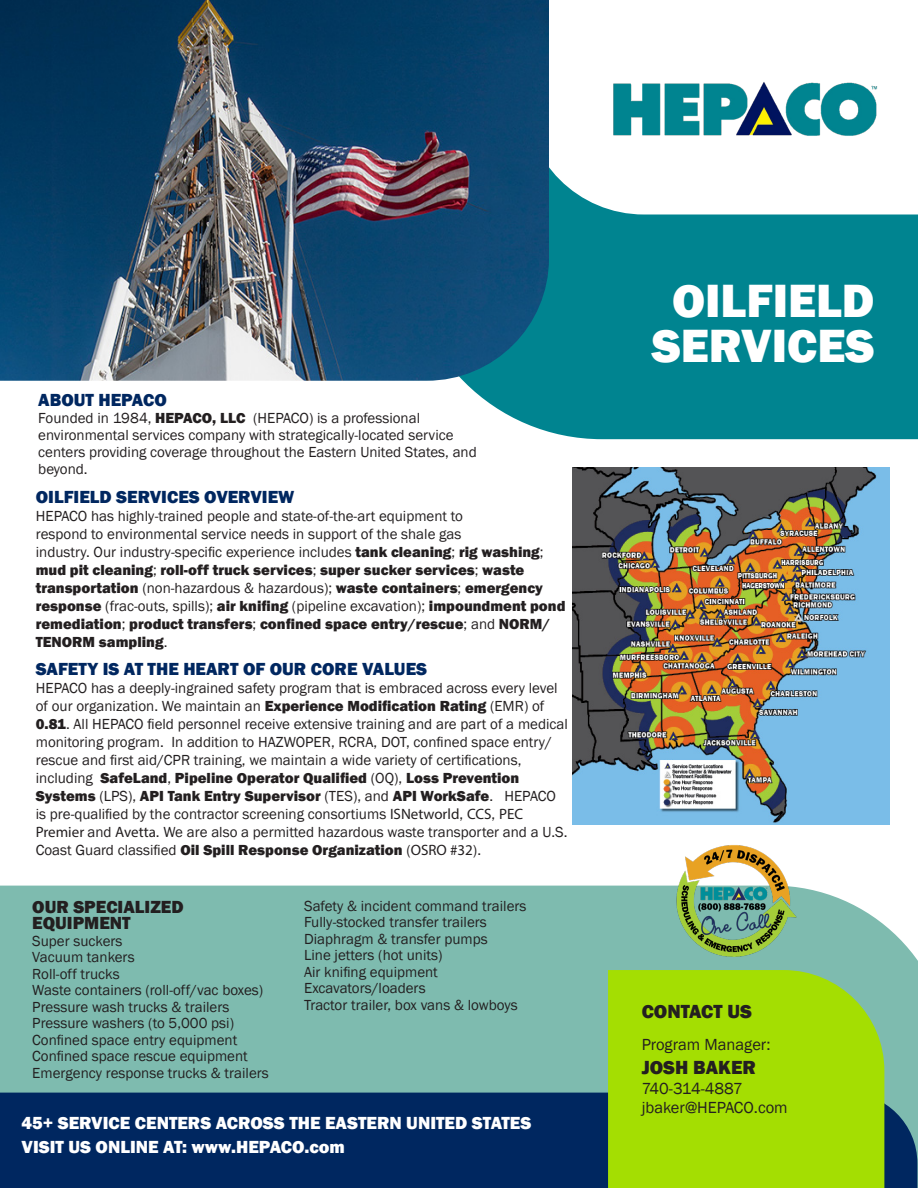
<style>
.page{position:relative;width:918px;height:1188px;background:#fff}
.page>*{position:absolute;margin:0;border:0;box-sizing:border-box;transform-origin:0 0}
.t1{font:800 48px "Franklin Gothic";color:#fff}
.t2{font:800 19.5px "Franklin Gothic";color:#231f20}
.t3{font:800 18px "Franklin Gothic";color:#fff}
.t4{font:800 18px "Franklin Gothic";color:#002760}
.t5{font:800 18px/16.5px "Franklin Gothic";color:#231f20}
.t6{font:16.5px "Franklin Gothic";color:#231f20}
.t7{font:16.5px "Franklin Gothic";letter-spacing:-.03em;color:#231f20}
.t8{font:15px/18px "Franklin Gothic";color:#231f20}
.t9{font:800 15px/18px "Franklin Gothic";color:#231f20}
.s1{font-weight:800}
.s2{font-weight:400}
.s3{font-family:"Myriad Pro"}
</style>
<div class="page">
<div style="left:0;top:886px;width:918px;height:302px;background:#7ebbaf"></div>
<div style="left:463px;top:214px;width:455px;height:225px;background:#008490"></div>
<svg style="left:549px;top:167px;width:84px;height:47px"></svg>
<img style="left:0;top:0;width:549px;height:381px">
<img style="left:613px;top:82px;width:265px;height:54px">
<img style="left:573px;top:467px;width:317px;height:357px">
<div style="left:0;top:1093px;width:917px;height:95px;background:#002760"></div>
<div style="left:608px;top:970px;width:276px;height:218px;background:#a4de02"></div>
<img style="left:675px;top:845px;width:122px;height:114px">
<p class="t4" style="left:38px;top:388px;width:130px">ABOUT HEPACO</p>
<p class="t8" style="left:38px;top:410px;width:440px;line-height:17.1px">Founded in 1984, <span class="s1">HEPACO, LLC</span> (HEPACO) is a professional environmental services company with strategically-located service centers providing coverage throughout the Eastern United States, and beyond.</p>
<p class="t4" style="left:36px;top:485px;width:260px">OILFIELD SERVICES OVERVIEW</p>
<p class="t8" style="left:36px;top:507px;width:429px">HEPACO has highly-trained people and state-of-the-art equipment to</p>
<p class="t8" style="left:36px;top:525px;width:427px">respond to environmental service needs in support of the shale gas</p>
<p class="t9" style="left:36px;top:543px;width:531px"><span class="s2">industry. Our industry-specific experience includes</span> tank cleaning<span class="s2">;</span> rig washing<span class="s2">; </span>mud pit cleaning<span class="s2">;</span> roll-off truck services<span class="s2">;</span> super sucker services<span class="s2">;</span> waste transportation <span class="s2">(non-hazardous &amp; hazardous);</span> waste containers<span class="s2">;</span> emergency response <span class="s2">(frac-outs, spills);</span> air knifing <span class="s2">(pipeline excavation);</span> impoundment pond remediation<span class="s2">;</span> product transfers<span class="s2">;</span> confined space entry/rescue<span class="s2">; and</span> NORM/ TENORM sampling<span class="s2">.</span></p>
<p class="t4" style="left:36px;top:658px;width:393px">SAFETY IS AT THE HEART OF OUR CORE VALUES</p>
<p class="t8" style="left:36px;top:680px;width:534px">HEPACO has a deeply-ingrained safety program that is embraced across every level of our organization. We maintain an <span class="s1">Experience Modification Rating</span> (EMR) of <span class="s1">0.81</span>. All HEPACO field personnel receive extensive training and are part of a medical monitoring program. In addition to HAZWOPER, RCRA, DOT, confined space entry/ rescue and first aid/CPR training, we maintain a wide variety of certifications, including <span class="s1">SafeLand</span>, <span class="s1">Pipeline Operator Qualified</span> (OQ), <span class="s1">Loss Prevention Systems</span> (LPS), <span class="s1">API Tank Entry Supervisor</span> (TES), and <span class="s1">API WorkSafe</span>. HEPACO is pre-qualified by the contractor screening consortiums <span class="s3">ISNetworld</span>, <span class="s3">CCS</span>, <span class="s3">PEC Premier</span> and <span class="s3">Avetta</span>. We are also a permitted hazardous waste transporter and a U.S.<br>Coast Guard classified <span class="s1">Oil Spill Response Organization</span> (<span class="s3">OSRO #32</span>).</p>
<p class="t5" style="left:32px;top:898px;width:153px">OUR SPECIALIZED<br>EQUIPMENT</p>
<p class="t8" style="left:32px;top:932px;width:92px">Super suckers</p>
<p class="t8" style="left:32px;top:948px;width:104px">Vacuum tankers</p>
<p class="t8" style="left:32px;top:965px;width:89px">Roll-off trucks</p>
<p class="t8" style="left:32px;top:981px;width:232px">Waste containers (roll-off/vac boxes)</p>
<p class="t8" style="left:32px;top:998px;width:199px">Pressure wash trucks &amp; trailers</p>
<p class="t8" style="left:32px;top:1014px;width:203px">Pressure washers (to 5,000 psi)</p>
<p class="t8" style="left:32px;top:1031px;width:207px">Confined space entry equipment</p>
<p class="t8" style="left:32px;top:1047px;width:217px">Confined space rescue equipment</p>
<p class="t8" style="left:32px;top:1064px;width:238px">Emergency response trucks &amp; trailers</p>
<p class="t8" style="left:304px;top:897px;width:224px">Safety &amp; incident command trailers</p>
<p class="t8" style="left:304px;top:913px;width:184px">Fully-stocked transfer trailers</p>
<p class="t8" style="left:304px;top:930px;width:185px">Diaphragm &amp; transfer pumps</p>
<p class="t8" style="left:304px;top:946px;width:140px">Line jetters (hot units)</p>
<p class="t8" style="left:304px;top:963px;width:135px">Air knifing equipment</p>
<p class="t8" style="left:304px;top:979px;width:123px">Excavators/loaders</p>
<p class="t8" style="left:304px;top:996px;width:215px">Tractor trailer, box vans &amp; lowboys</p>
<p class="t3" style="left:22px;top:1111px;width:511px">45+ SERVICE CENTERS ACROSS THE EASTERN UNITED STATES</p>
<p class="t3" style="left:22px;top:1135px;width:325px">VISIT US ONLINE AT: www.HEPACO.com</p>
<p class="t1" style="left:672px;top:270px;width:204px">OILFIELD</p>
<p class="t1" style="left:652px;top:315px;width:224px">SERVICES</p>
<p class="t2" style="left:642px;top:999px;width:112px">CONTACT US</p>
<p class="t6" style="left:642px;top:1035px;width:130px">Program Manager:</p>
<p class="t2" style="left:642px;top:1055px;width:116px">JOSH BAKER</p>
<p class="t7" style="left:642px;top:1078px;width:103px">740-314-4887</p>
<p class="t6" style="left:642px;top:1098px;width:148px">jbaker@HEPACO.com</p>
</div>
